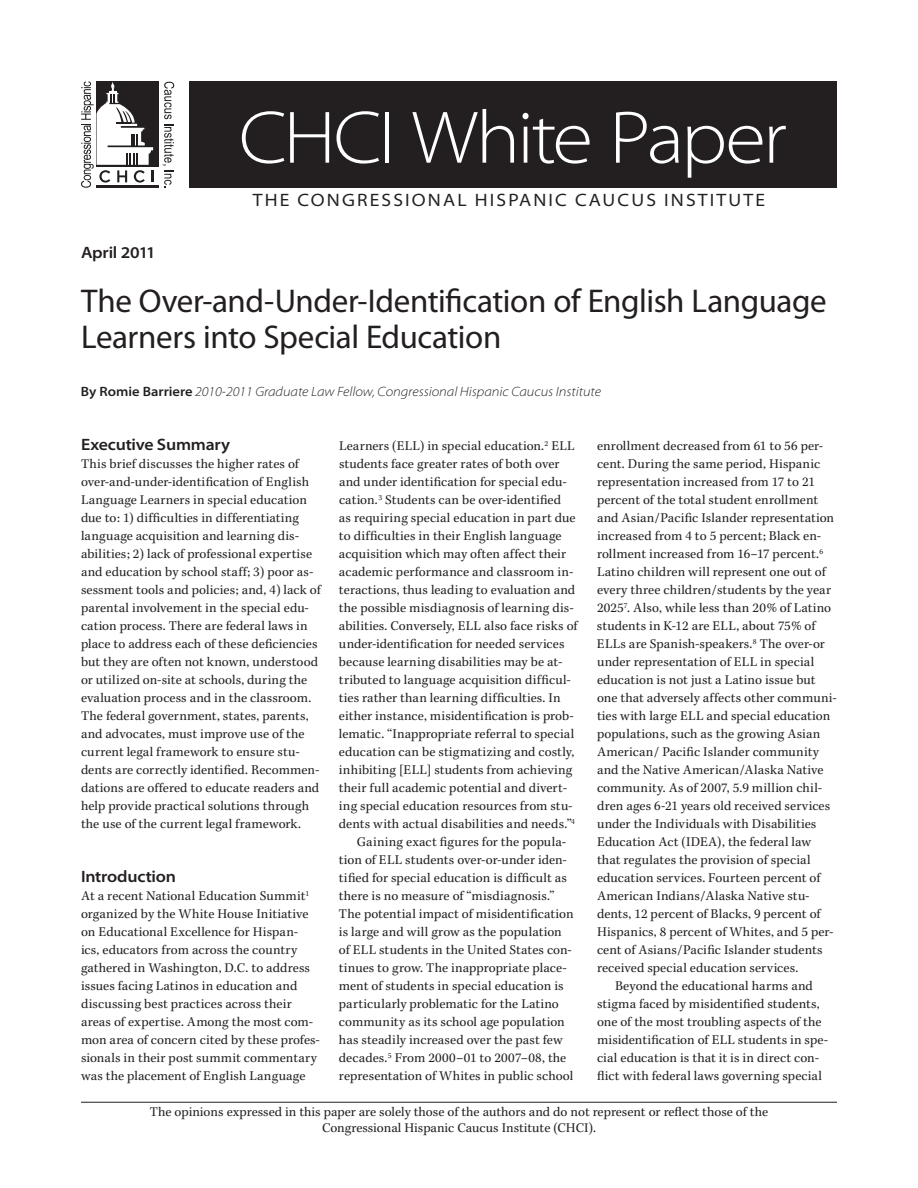
<style>
.page{position:relative;width:918px;height:1188px;background:#fff}
.page>*{position:absolute;margin:0;border:0;box-sizing:border-box;transform-origin:0 0}
.t1{font:300 semi-expanded 75px "Myriad Pro";letter-spacing:-.04em;color:#fff}
.t2{font:33px/36px "Myriad Pro";letter-spacing:-.01em;color:#231f20}
.t3{font:semi-expanded 18px "Myriad Pro";letter-spacing:.12em;color:#231f20}
.t4{font:600 semi-expanded 16.5px "Myriad Pro";letter-spacing:-.015em;color:#231f20}
.t5{font:13.5px/18px "Kepl MM 385 575 9";letter-spacing:.01em;color:#231f20}
.t6{font:italic 300 semi-expanded 13.5px "Myriad Pro";color:#231f20}
.s1{font-weight:600;font-style:normal}
</style>
<div class="page">
<hr style="left:81px;top:1102px;width:756px;height:1px;background:#231f20">
<div style="left:189px;top:81px;width:648px;height:107px;background:#231f20"></div>
<svg style="left:81px;top:81px;width:93px;height:107px"></svg>
<h1 class="t1" style="left:239px;top:96px;width:549px">CHCI White Paper</h1>
<h3 class="t3" style="left:253px;top:189px;width:478px">THE CONGRESSIONAL H ISPANIC CAUCUS I NSTITUT</h3>
<h3 class="t3" style="left:755px;top:189px;width:11px">E</h3>
<p class="t4" style="left:81px;top:241px;width:76px">April 2011</p>
<h2 class="t2" style="left:81px;top:283px;width:747px">The Over-and-Under-Identification of English Language<br>Learners into Special Education</h2>
<p class="t6" style="left:81px;top:383px;width:522px"><span class="s1">By Romie Barriere</span> 2010-2011 Graduate Law Fellow, Congressional Hispanic Caucus Institute</p>
<p class="t4" style="left:81px;top:434px;width:151px">Executive Summary</p>
<p class="t5" style="left:81px;top:455px;width:241px">This brief discusses the higher rates of over-and-under-identification of English Language Learners in special education due to: 1) difficulties in differentiating language acquisition and learning dis&shy;abilities; 2) lack of professional expertise and education by school staff; 3) poor as&shy;sessment tools and policies; and, 4) lack of parental involvement in the special edu&shy;cation process. There are federal laws in place to address each of these deficiencies but they are often not known, understood or utilized on-site at schools, during the evaluation process and in the classroom.<br>The federal government, states, parents, and advocates, must improve use of the current legal framework to ensure stu&shy;dents are correctly identified. Recommen&shy;dations are offered to educate readers and help provide practical solutions through the use of the current legal framework.</p>
<p class="t4" style="left:81px;top:866px;width:97px">Introduction</p>
<p class="t5" style="left:81px;top:887px;width:241px">At a recent National Education Summit<sup>1 </sup>organized by the White House Initiative on Educational Excellence for Hispan-<br>ics, educators from across the country gathered in Washington, D.C. to address issues facing Latinos in education and discussing best practices across their areas of expertise. Among the most com&shy;mon area of concern cited by these profes&shy;sionals in their post summit commentary was the placement of English Language</p>
<p class="t5" style="left:339px;top:437px;width:237px">Learners (ELL) in special education.<sup>2</sup> ELL</p>
<p class="t5" style="left:339px;top:455px;width:222px">students face greater rates of both over</p>
<p class="t5" style="left:339px;top:473px;width:229px">and under identification for special edu-</p>
<p class="t5" style="left:339px;top:491px;width:224px">cation.<sup>3</sup> Students can be over-identified</p>
<p class="t5" style="left:339px;top:509px;width:238px">as requiring special education in part due</p>
<p class="t5" style="left:339px;top:527px;width:224px">to difficulties in their English language</p>
<p class="t5" style="left:339px;top:545px;width:229px">acquisition which may often affect their</p>
<p class="t5" style="left:339px;top:563px;width:236px">academic performance and classroom in-</p>
<p class="t5" style="left:339px;top:581px;width:238px">teractions, thus leading to evaluation and</p>
<p class="t5" style="left:339px;top:599px;width:236px">the possible misdiagnosis of learning dis-</p>
<p class="t5" style="left:339px;top:617px;width:240px">abilities. Conversely, ELL also face risks of</p>
<p class="t5" style="left:339px;top:635px;width:227px">under-identification for needed services</p>
<p class="t5" style="left:339px;top:653px;width:225px">because learning disabilities may be at-</p>
<p class="t5" style="left:339px;top:671px;width:234px">tributed to language acquisition difficul-</p>
<p class="t5" style="left:339px;top:689px;width:223px">ties rather than learning difficulties. In</p>
<p class="t5" style="left:339px;top:707px;width:237px">either instance, misidentification is prob-</p>
<p class="t5" style="left:339px;top:725px;width:237px">lematic. “Inappropriate referral to special</p>
<p class="t5" style="left:339px;top:743px;width:237px">education can be stigmatizing and costly,</p>
<p class="t5" style="left:339px;top:761px;width:235px">inhibiting [ELL] students from achieving</p>
<p class="t5" style="left:339px;top:779px;width:230px">their full academic potential and divert-</p>
<p class="t5" style="left:339px;top:797px;width:235px">ing special education resources from stu-</p>
<p class="t5" style="left:339px;top:815px;width:237px">dents with actual disabilities and needs.”<sup>4</sup></p>
<p class="t5" style="left:357px;top:833px;width:211px">Gaining exact figures for the popula-</p>
<p class="t5" style="left:339px;top:851px;width:230px">tion of ELL students over-or-under iden-</p>
<p class="t5" style="left:339px;top:869px;width:229px">tified for special education is difficult as</p>
<p class="t5" style="left:339px;top:887px;width:217px">there is no measure of “misdiagnosis.”</p>
<p class="t5" style="left:339px;top:905px;width:236px">The potential impact of misidentification</p>
<p class="t5" style="left:339px;top:923px;width:224px">is large and will grow as the population</p>
<p class="t5" style="left:339px;top:941px;width:234px">of ELL students in the United States con-</p>
<p class="t5" style="left:339px;top:959px;width:229px">tinues to grow. The inappropriate place-</p>
<p class="t5" style="left:339px;top:977px;width:226px">ment of students in special education is</p>
<p class="t5" style="left:339px;top:995px;width:221px">particularly problematic for the Latino</p>
<p class="t5" style="left:339px;top:1013px;width:227px">community as its school age population</p>
<p class="t5" style="left:339px;top:1031px;width:225px">has steadily increased over the past few</p>
<p class="t5" style="left:339px;top:1049px;width:229px">decades.<sup>5</sup> From 2000–01 to 2007–08, the</p>
<p class="t5" style="left:339px;top:1067px;width:236px">representation of Whites in public school</p>
<p class="t5" style="left:597px;top:437px;width:228px">enrollment decreased from 61 to 56 per-</p>
<p class="t5" style="left:597px;top:455px;width:225px">cent. During the same period, Hispanic</p>
<p class="t5" style="left:597px;top:473px;width:220px">representation increased from 17 to 21</p>
<p class="t5" style="left:597px;top:491px;width:223px">percent of the total student enrollment</p>
<p class="t5" style="left:597px;top:509px;width:239px">and Asian/Pacific Islander representation</p>
<p class="t5" style="left:597px;top:527px;width:226px">increased from 4 to 5 percent; Black en-</p>
<p class="t5" style="left:597px;top:545px;width:228px">rollment increased from 16–17 percent.<sup>6</sup></p>
<p class="t5" style="left:597px;top:563px;width:230px">Latino children will represent one out of</p>
<p class="t5" style="left:597px;top:581px;width:235px">every three children/students by the year</p>
<p class="t5" style="left:597px;top:599px;width:236px">2025<sup>7</sup>. Also, while less than 20% of Latino</p>
<p class="t5" style="left:597px;top:617px;width:220px">students in K-12 are ELL, about 75% of</p>
<p class="t5" style="left:597px;top:635px;width:229px">ELLs are Spanish-speakers.<sup>8</sup> The over-or</p>
<p class="t5" style="left:597px;top:653px;width:219px">under representation of ELL in special</p>
<p class="t5" style="left:597px;top:671px;width:220px">education is not just a Latino issue but</p>
<p class="t5" style="left:597px;top:689px;width:241px">one that adversely affects other communi-</p>
<p class="t5" style="left:597px;top:707px;width:235px">ties with large ELL and special education</p>
<p class="t5" style="left:597px;top:725px;width:225px">populations, such as the growing Asian</p>
<p class="t5" style="left:597px;top:743px;width:224px">American/ Pacific Islander community</p>
<p class="t5" style="left:597px;top:761px;width:228px">and the Native American/Alaska Native</p>
<p class="t5" style="left:597px;top:779px;width:227px">community. As of 2007, 5.9 million chil-</p>
<p class="t5" style="left:597px;top:797px;width:235px">dren ages 6-21 years old received services</p>
<p class="t5" style="left:597px;top:815px;width:221px">under the Individuals with Disabilities</p>
<p class="t5" style="left:597px;top:833px;width:216px">Education Act (IDEA), the federal law</p>
<p class="t5" style="left:597px;top:851px;width:215px">that regulates the provision of special</p>
<p class="t5" style="left:597px;top:869px;width:225px">education services. Fourteen percent of</p>
<p class="t5" style="left:597px;top:887px;width:214px">American Indians/Alaska Native stu-</p>
<p class="t5" style="left:597px;top:905px;width:225px">dents, 12 percent of Blacks, 9 percent of</p>
<p class="t5" style="left:597px;top:923px;width:238px">Hispanics, 8 percent of Whites, and 5 per-</p>
<p class="t5" style="left:597px;top:941px;width:227px">cent of Asians/Pacific Islander students</p>
<p class="t5" style="left:597px;top:959px;width:203px">received special education services.</p>
<p class="t5" style="left:615px;top:977px;width:199px">Beyond the educational harms and</p>
<p class="t5" style="left:597px;top:995px;width:224px">stigma faced by misidentified students,</p>
<p class="t5" style="left:597px;top:1013px;width:226px">one of the most troubling aspects of the</p>
<p class="t5" style="left:597px;top:1031px;width:233px">misidentification of ELL students in spe-</p>
<p class="t5" style="left:597px;top:1049px;width:224px">cial education is that it is in direct con-</p>
<p class="t5" style="left:597px;top:1067px;width:227px">flict with federal laws governing special</p>
<p class="t5" style="left:150px;top:1104px;width:620px;line-height:16.2px;text-align:center">The opinions expressed in this paper are solely those of the authors and do not represent or reflect those of the<br>Congressional Hispanic Caucus Institute (CHCI).</p>
</div>
